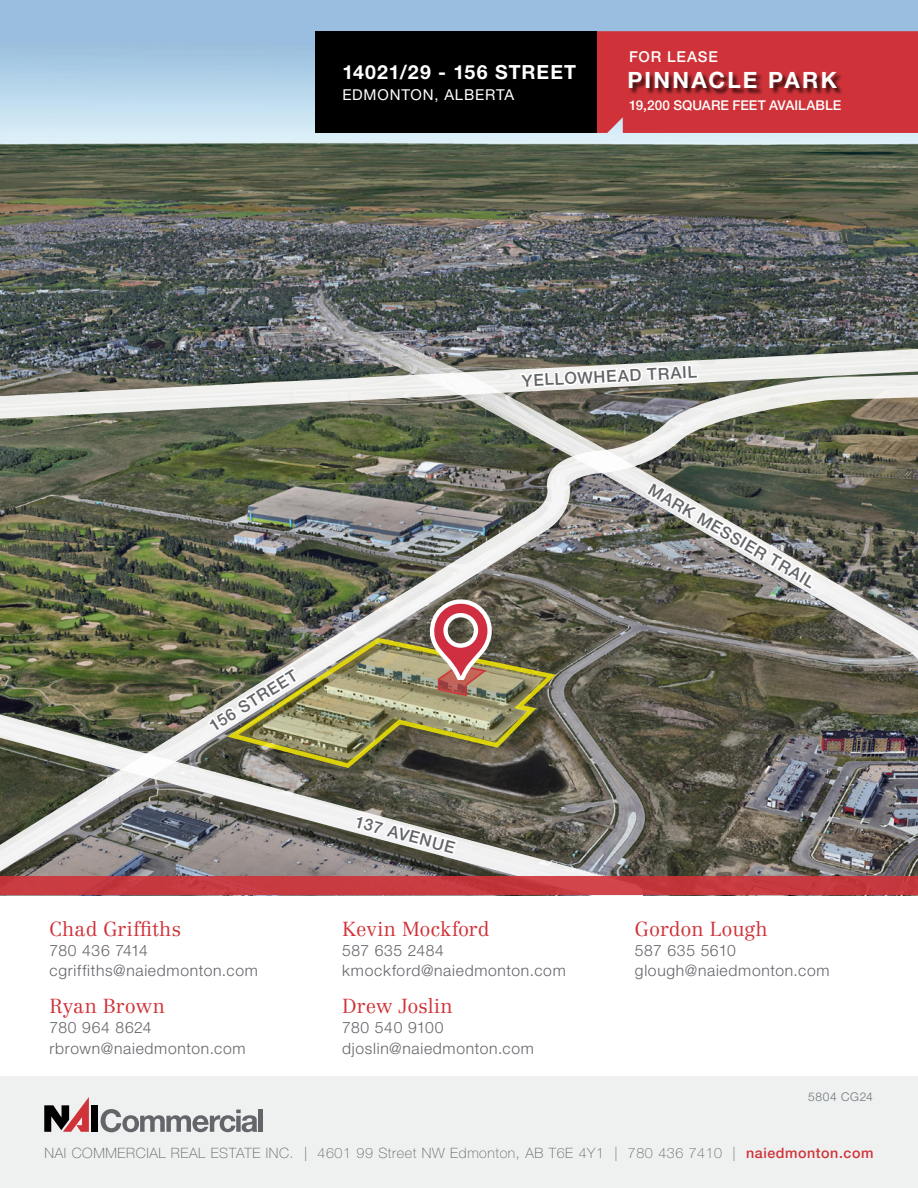
<style>
.page{position:relative;width:918px;height:1188px;background:#fff}
.page>*{position:absolute;margin:0;border:0;box-sizing:border-box;transform-origin:0 0}
.t1{font:700 22.5px "Helvetica Neue LT Std";letter-spacing:.1em;color:#fff}
.t2{font:300 19.95px "Centennial LT Std";letter-spacing:.005em;color:#cf3339}
.t3{font:700 19.5px "Helvetica Neue LT Std";letter-spacing:.055em;color:#fff}
.t4{font:500 16.5px "Helvetica Neue LT Std";color:#636569}
.t5{font:300 15.75px/20.2px "Helvetica Neue LT Std";letter-spacing:.045em;color:#636569}
.t6{font:15px "Helvetica Neue LT Std";letter-spacing:.055em;color:#fff}
.t7{font:500 15px "Helvetica Neue LT Std";letter-spacing:.055em;color:#fff}
.t8{font:100 14.25px "Helvetica Neue LT Std";letter-spacing:.04em;color:#636569}
.t9{font:500 13.5px "Helvetica Neue LT Std";letter-spacing:.005em;color:#fff}
.t10{font:300 12px "Helvetica Neue LT Std";letter-spacing:.05em;color:#69747a}
.s1{font-weight:500;color:#cf3339}
</style>
<div class="page">
<div style="left:0;top:0;width:918px;height:895px;background:#9abee0"></div>
<img style="left:0;top:59px;width:918px;height:274px">
<div style="left:0;top:1077px;width:918px;height:111px;background:#eff0f0"></div>
<div style="left:91px;top:1105px;width:7px;height:27px;background:#000"></div>
<svg style="left:44px;top:1097px;width:45px;height:35px"></svg>
<svg style="left:101px;top:1109px;width:156px;height:23px"></svg>
<div style="left:258px;top:1110px;width:5px;height:22px;background:#636569"></div>
<svg style="left:289px;top:270px;width:629px;height:63px;background:#555b5a"></svg>
<img style="left:0;top:432px;width:918px;height:464px">
<img style="left:0;top:333px;width:918px;height:99px">
<div style="left:0;top:876px;width:918px;height:19px;background:#c83b40"></div>
<div style="left:597px;top:31px;width:321px;height:102px;background:#cf3339"></div>
<div style="left:630px;top:72px;width:214px;height:24px;background:#000;opacity:.75"></div>
<img style="left:233px;top:599px;width:318px;height:167px">
<div style="left:315px;top:31px;width:282px;height:102px;background:#000"></div>
<p class="t3" style="left:342px;top:60px;width:235px">14021/29 - 156 STREET</p>
<p class="t6" style="left:342px;top:85px;width:173px">EDMONTON, ALBERTA</p>
<p class="t7" style="left:629px;top:48px;width:90px">FOR LEASE</p>
<p class="t9" style="left:629px;top:97px;width:214px">19,200 SQUARE FEET AVAILABLE</p>
<p class="t1" style="left:628px;top:66px;width:211px">PINNACLE PARK</p>
<p class="t4" style="left:521px;top:371px;width:177px;rotate:-3deg">YELLOWHEAD TRAIL</p>
<p class="t4" style="left:206px;top:718px;width:102px;rotate:-32deg">156 STREET</p>
<p class="t2" style="left:50px;top:917px;width:133px">Chad Griffiths</p>
<p class="t5" style="left:50px;top:940px;width:210px">780 436 7414 cgriffiths@naiedmonton.com</p>
<p class="t2" style="left:50px;top:994px;width:117px">Ryan Brown</p>
<p class="t5" style="left:50px;top:1017px;width:198px">780 964 8624 rbrown@naiedmonton.com</p>
<p class="t4" style="left:358px;top:812px;width:104px;rotate:15deg">137 AVENUE</p>
<p class="t2" style="left:342px;top:917px;width:149px">Kevin Mockford</p>
<p class="t5" style="left:342px;top:940px;width:225px">587 635 2484 kmockford@naiedmonton.com</p>
<p class="t2" style="left:342px;top:994px;width:112px">Drew Joslin</p>
<p class="t5" style="left:342px;top:1017px;width:193px">780 540 9100 djoslin@naiedmonton.com</p>
<p class="t4" style="left:654px;top:480px;width:191px;rotate:30deg">MARK MESSIER TRAIL</p>
<p class="t2" style="left:635px;top:917px;width:134px">Gordon Lough</p>
<p class="t5" style="left:635px;top:940px;width:196px">587 635 5610 glough@naiedmonton.com</p>
<p class="t10" style="left:808px;top:1089px;width:66px">5804 CG24</p>
<p class="t8" style="left:45px;top:1145px;width:830px">NAI COMMERCIAL REAL ESTATE INC. | 4601 99 Street NW Edmonton, AB T6E 4Y1 | 780 436 7410 | <span class="s1">naiedmonton.com</span></p>
</div>
